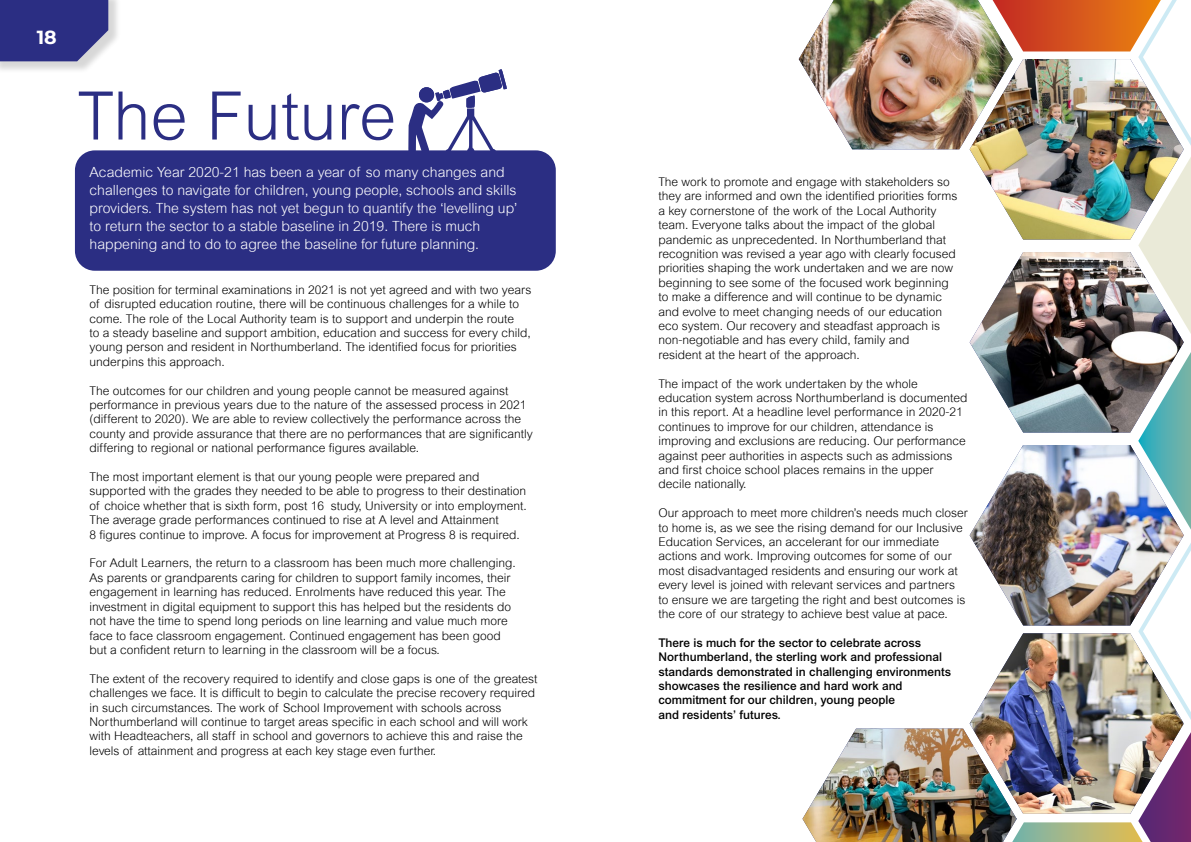
<style>
.page{position:relative;width:1191px;height:842px;background:#fff}
.page>*{position:absolute;margin:0;border:0;box-sizing:border-box;transform-origin:0 0}
.t1{font:700 19px "Montserrat";color:#fff}
.t2{font:300 14px/18px "Arial MT Std";color:#fff}
.t3{font:300 12px/14.4px "Arial MT Std";color:#000}
.t4{font:500 12px/14.4px "Arial MT Std";color:#000}
</style>
<div class="page">
<svg style="left:79px;top:92px;width:314px;height:48px"></svg>
<div style="left:0;top:0;width:121px;height:74px;background:#000;opacity:.16"></div>
<svg style="left:0;top:0;width:108px;height:61px;background:#373a89"></svg>
<div style="left:75px;top:150px;width:481px;height:121px;background:#2b2e83;border-radius:20px"></div>
<img style="left:798px;top:0;width:393px;height:842px">
<svg style="left:408px;top:69px;width:99px;height:82px"></svg>
<h1 class="t1" style="left:37px;top:24px;width:21px">18</h1>
<p class="t2" style="left:90px;top:163px;width:429px">Academic Year 2020-21 has been a year of so many changes and challenges to navigate for children, young people, schools and skills providers. The system has not yet begun to quantify the ‘levelling up’ to return the sector to a stable baseline in 2019. There is much happening and to do to agree the baseline for future planning.</p>
<p class="t3" style="left:90px;top:282px;width:443px">The position for terminal examinations in 2021 is not yet agreed and with two years of disrupted education routine, there will be continuous challenges for a while to come. The role of the Local Authority team is to support and underpin the route<br>to a steady baseline and support ambition, education and success for every child, young person and resident in Northumberland. The identified focus for priorities underpins this approach.</p>
<p class="t3" style="left:90px;top:383px;width:445px">The outcomes for our children and young people cannot be measured against performance in previous years due to the nature of the assessed process in 2021 (different to 2020). We are able to review collectively the performance across the county and provide assurance that there are no performances that are significantly differing to regional or national performance figures available.</p>
<p class="t3" style="left:90px;top:470px;width:439px">The most important element is that our young people were prepared and supported with the grades they needed to be able to progress to their destination of choice whether that is sixth form, post 16 study, University or into employment.<br>The average grade performances continued to rise at A level and Attainment<br>8 figures continue to improve. A focus for improvement at Progress 8 is required.</p>
<p class="t3" style="left:90px;top:556px;width:427px">For Adult Learners, the return to a classroom has been much more challenging.<br>As parents or grandparents caring for children to support family incomes, their engagement in learning has reduced. Enrolments have reduced this year. The investment in digital equipment to support this has helped but the residents do not have the time to spend long periods on line learning and value much more face to face classroom engagement. Continued engagement has been good but a confident return to learning in the classroom will be a focus.</p>
<p class="t3" style="left:90px;top:671px;width:449px">The extent of the recovery required to identify and close gaps is one of the greatest challenges we face. It is difficult to begin to calculate the precise recovery required in such circumstances. The work of School Improvement with schools across Northumberland will continue to target areas specific in each school and will work with Headteachers, all staff in school and governors to achieve this and raise the levels of attainment and progress at each key stage even further.</p>
<p class="t3" style="left:658px;top:175px;width:301px">The work to promote and engage with stakeholders so they are informed and own the identified priorities forms a key cornerstone of the work of the Local Authority team. Everyone talks about the impact of the global pandemic as unprecedented. In Northumberland that recognition was revised a year ago with clearly focused priorities shaping the work undertaken and we are now beginning to see some of the focused work beginning to make a difference and will continue to be dynamic and evolve to meet changing needs of our education eco system. Our recovery and steadfast approach is non-negotiable and has every child, family and<br>resident at the heart of the approach.</p>
<p class="t3" style="left:658px;top:376px;width:310px">The impact of the work undertaken by the whole education system across Northumberland is documented in this report. At a headline level performance in 2020-21 continues to improve for our children, attendance is improving and exclusions are reducing. Our performance against peer authorities in aspects such as admissions and first choice school places remains in the upper decile nationally.</p>
<p class="t3" style="left:658px;top:506px;width:311px">Our approach to meet more children’s needs much closer to home is, as we see the rising demand for our Inclusive Education Services, an accelerant for our immediate actions and work. Improving outcomes for some of our most disadvantaged residents and ensuring our work at every level is joined with relevant services and partners to ensure we are targeting the right and best outcomes is the core of our strategy to achieve best value at pace.</p>
<p class="t4" style="left:658px;top:635px;width:294px">There is much for the sector to celebrate across Northumberland, the sterling work and professional standards demonstrated in challenging environments showcases the resilience and hard work and commitment for our children, young people<br>and residents’ futures.</p>
</div>
